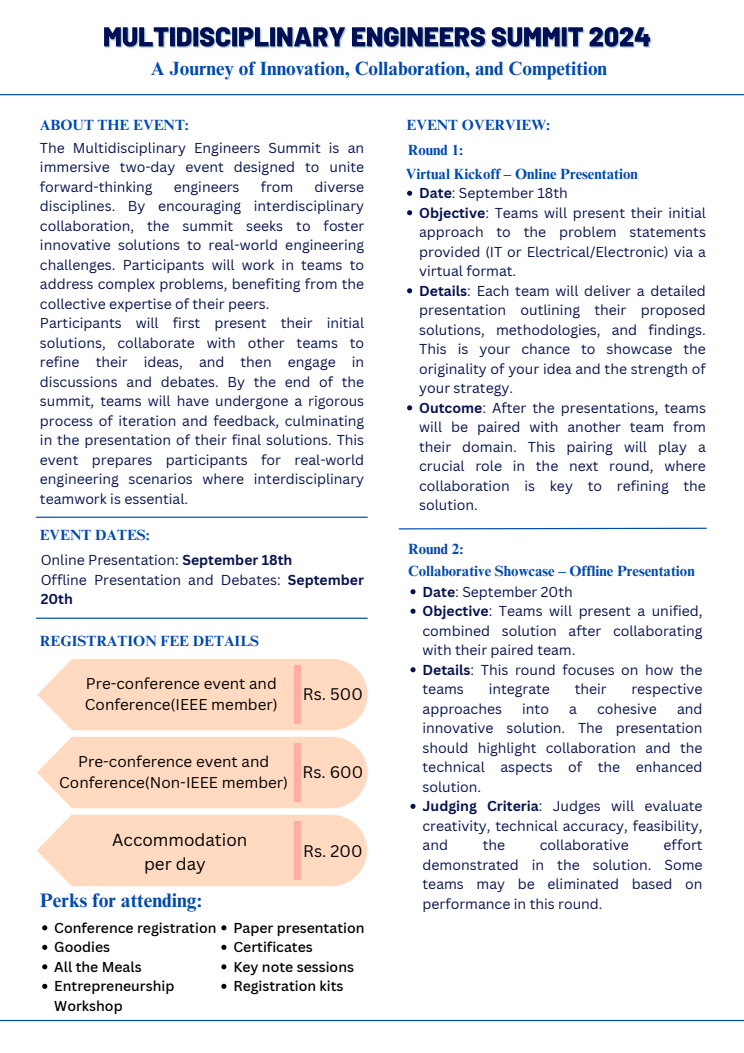
<style>
.page{position:relative;width:744px;height:1053px;background:#fff}
.page>*{position:absolute;margin:0;border:0;box-sizing:border-box;transform-origin:0 0}
.t1{font:700 19.56px "Times NRMT Pro";color:#004aad}
.t2{font:700 19.2px "Times NRMT Pro";color:#004aad}
.t3{font:16.96px/23.7px "Canva Sans";color:#000;text-align:center}
.t4{font:16.36px "Canva Sans";color:#000}
.t5{font:15.2px/21.2px "Canva Sans";color:#000;text-align:center}
.t6{font:700 14.8px "Times NRMT Pro";color:#004aad}
.t7{font:14px/19.5px "Canva Sans";color:#07134e;text-align:justify}
.t8{font:500 14px/19.5px "Canva Sans";color:#000}
.s1{font-weight:700}
</style>
<div class="page">
<img style="left:104px;top:27px;width:548px;height:22px">
<hr style="left:36px;top:516px;width:332px;height:2px;background:#004aad">
<hr style="left:36px;top:617px;width:332px;height:1px;background:#004aad">
<svg style="left:398px;top:527px;width:309px;height:3px"></svg>
<svg style="left:407px;top:191px;width:5px;height:5px"></svg>
<svg style="left:407px;top:210px;width:5px;height:5px"></svg>
<svg style="left:407px;top:288px;width:5px;height:5px"></svg>
<svg style="left:407px;top:405px;width:5px;height:5px"></svg>
<svg style="left:410px;top:589px;width:6px;height:5px"></svg>
<svg style="left:410px;top:608px;width:6px;height:5px"></svg>
<svg style="left:410px;top:667px;width:6px;height:5px"></svg>
<svg style="left:410px;top:803px;width:6px;height:5px"></svg>
<hr style="left:0;top:94px;width:744px;height:1px;background:#004aad">
<hr style="left:0;top:1019px;width:744px;height:2px;background:#004aad">
<svg style="left:42px;top:925px;width:5px;height:5px"></svg>
<svg style="left:42px;top:944px;width:5px;height:5px"></svg>
<svg style="left:42px;top:964px;width:5px;height:5px"></svg>
<svg style="left:42px;top:983px;width:5px;height:5px"></svg>
<svg style="left:221px;top:925px;width:5px;height:5px"></svg>
<svg style="left:221px;top:944px;width:5px;height:5px"></svg>
<svg style="left:221px;top:964px;width:5px;height:5px"></svg>
<svg style="left:221px;top:983px;width:5px;height:5px"></svg>
<svg style="left:37px;top:814px;width:330px;height:72px;background:#ffddc6"></svg>
<div style="left:294px;top:821px;width:7px;height:58px;background:#ffaea5"></div>
<svg style="left:37px;top:736px;width:330px;height:72px;background:#ffddc6"></svg>
<div style="left:294px;top:743px;width:7px;height:58px;background:#ffaea5"></div>
<svg style="left:37px;top:659px;width:331px;height:71px;background:#ffdcc5"></svg>
<div style="left:295px;top:665px;width:6px;height:58px;background:#ffaea5"></div>
<h2 class="t2" style="left:151px;top:61px;width:458px">A Journey of Innovation, Collaboration, and Competition</h2>
<p class="t6" style="left:40px;top:119px;width:150px">ABOUT THE EVENT:</p>
<p class="t7" style="left:40px;top:137px;width:326px">The Multidisciplinary Engineers Summit is an immersive two-day event designed to unite forward-thinking</p>
<p class="t6" style="left:407px;top:119px;width:145px">EVENT OVERVIEW:</p>
<p class="t6" style="left:408px;top:145px;width:57px">Round 1:</p>
<p class="t6" style="left:406px;top:168px;width:234px">Virtual Kickoff – Online Presentation</p>
<h4 class="t7" style="left:419px;top:183px;width:150px"><span class="s1">Date</span>: September 18th</h4>
<p class="t7" style="left:419px;top:202px;width:288px"><span class="s1">Objective</span>: Teams will present their initial approach to the problem statements provided (IT or Electrical/Electronic) via a virtual format.</p>
<p class="t7" style="left:419px;top:280px;width:288px"><span class="s1">Details</span>: Each team will deliver a detailed presentation outlining their proposed solutions, methodologies, and findings.<br>This is your chance to showcase the originality of your idea and the strength of your strategy.</p>
<h5 class="t7" style="left:419px;top:397px;width:288px"><span class="s1">Outcome</span>: After the presentations, teams will be paired with another team from their domain. This pairing will play a crucial role in the next round, where collaboration is key to refining the solution.</h5>
<h5 class="t6" style="left:408px;top:543px;width:57px">Round 2:</h5>
<p class="t6" style="left:408px;top:565px;width:288px">Collaborative Showcase – Offline Presentation</p>
<p class="t7" style="left:423px;top:581px;width:152px"><span class="s1">Date</span>: September 20th</p>
<p class="t7" style="left:423px;top:601px;width:282px"><span class="s1">Objective</span>: Teams will present a unified, combined solution after collaborating with their paired team.</p>
<p class="t7" style="left:423px;top:659px;width:282px"><span class="s1">Details</span>: This round focuses on how the teams</p>
<p class="t7" style="left:174px;top:176px;width:67px">engineers</p>
<p class="t7" style="left:261px;top:176px;width:34px">from</p>
<p class="t7" style="left:40px;top:176px;width:326px;text-indent:275px">diverse disciplines. By encouraging interdisciplinary collaboration, the summit seeks to foster innovative solutions to real-world engineering challenges. Participants will work in teams to address complex problems, benefiting from the collective expertise of their peers.</p>
<h4 class="t7" style="left:40px;top:313px;width:326px">Participants will first present their initial solutions, collaborate with other teams to refine their ideas, and then engage in discussions and debates. By the end of the summit, teams will have undergone a rigorous process of iteration and feedback, culminating in the presentation of their final solutions. This event prepares participants for real-world engineering scenarios where interdisciplinary teamwork is essential.</h4>
<h5 class="t6" style="left:40px;top:529px;width:112px">EVENT DATES:</h5>
<h5 class="t7" style="left:41px;top:550px;width:253px">Online Presentation: <span class="s1">September 18th</span></h5>
<p class="t7" style="left:41px;top:569px;width:325px">Offline Presentation and Debates: <span class="s1">September<br>20th</span></p>
<h4 class="t6" style="left:40px;top:635px;width:221px">REGISTRATION FEE DETAILS</h4>
<p class="t5" style="left:85px;top:672px;width:194px;text-align:left">Pre-conference event and<br>Conference(IEEE member)</p>
<p class="t4" style="left:303px;top:683px;width:61px">Rs. 500</p>
<p class="t7" style="left:489px;top:679px;width:63px">integrate</p>
<p class="t7" style="left:575px;top:679px;width:34px">their</p>
<p class="t7" style="left:631px;top:679px;width:73px">respective</p>
<p class="t7" style="left:423px;top:698px;width:81px">approaches</p>
<p class="t7" style="left:522px;top:698px;width:28px">into</p>
<p class="t7" style="left:569px;top:698px;width:9px">a</p>
<p class="t7" style="left:597px;top:698px;width:61px">cohesive</p>
<p class="t7" style="left:423px;top:698px;width:282px;text-indent:255px">and innovative solution. The presentation should highlight collaboration and the technical aspects of the enhanced solution.</p>
<h4 class="t7" style="left:423px;top:796px;width:282px"><span class="s1">Judging Criteria</span>: Judges will evaluate creativity, technical accuracy, feasibility, and</h4>
<p class="t5" style="left:59px;top:750px;width:230px">Pre-conference event and<br>Conference(Non-IEEE member)</p>
<p class="t4" style="left:303px;top:760px;width:62px">Rs. 600</p>
<h2 class="t3" style="left:112px;top:828px;width:137px">Accommodation per day</h2>
<p class="t4" style="left:303px;top:839px;width:61px">Rs. 200</p>
<h4 class="t7" style="left:423px;top:835px;width:282px;text-indent:241px">effort demonstrated in the solution. Some teams may be eliminated based on</h4>
<h4 class="t7" style="left:483px;top:835px;width:24px">the</h4>
<h4 class="t7" style="left:540px;top:835px;width:91px">collaborative</h4>
<p class="t1" style="left:40px;top:892px;width:164px">Perks for attending:</p>
<h4 class="t7" style="left:423px;top:893px;width:182px">performance in this round.</h4>
<p class="t8" style="left:54px;top:917px;width:164px">Conference registration</p>
<h3 class="t8" style="left:54px;top:937px;width:57px">Goodies</h3>
<p class="t8" style="left:54px;top:956px;width:89px">All the Meals</p>
<p class="t8" style="left:54px;top:976px;width:122px">Entrepreneurship<br>Workshop</p>
<h3 class="t8" style="left:233px;top:917px;width:133px">Paper presentation</h3>
<p class="t8" style="left:233px;top:937px;width:81px">Certificates</p>
<h3 class="t8" style="left:233px;top:956px;width:122px">Key note sessions</h3>
<h3 class="t8" style="left:233px;top:976px;width:112px">Registration kits</h3>
</div>
